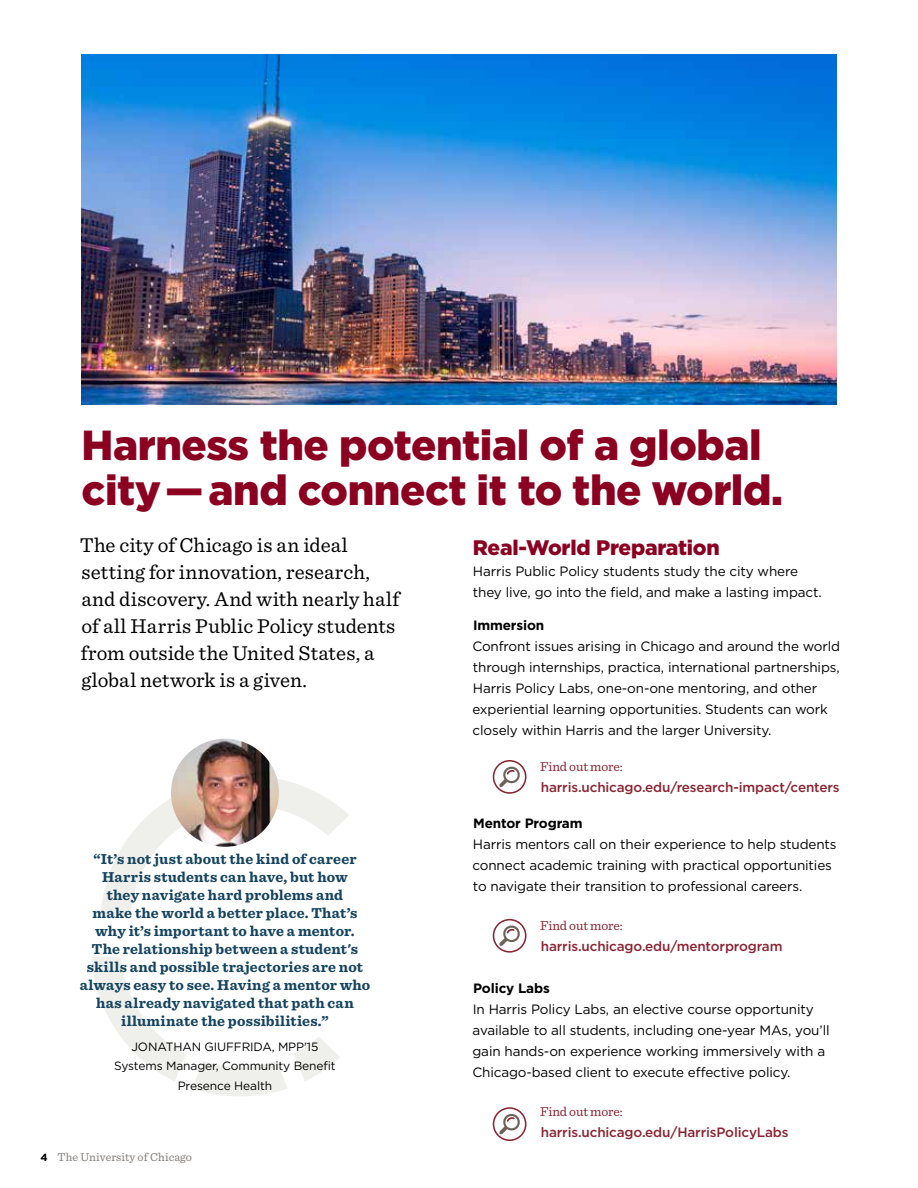
<style>
.page{position:relative;width:918px;height:1188px;background:#fff}
.page>*{position:absolute;margin:0;border:0;box-sizing:border-box;transform-origin:0 0}
.t1{font:900 42px/45px "Gotham";letter-spacing:-.01em;color:#8b0021}
.t2{font:21px/27px "Sentinel";letter-spacing:.005em;color:#000}
.t3{font:900 21px "Gotham";letter-spacing:-.01em;color:#8b0021}
.t4{font:700 15px/18px "Sentinel";letter-spacing:.015em;color:#14435f;text-align:center}
.t5{font:13.5px/21px "Gotham";letter-spacing:-.01em;color:#000}
.t6{font:500 13.5px "Gotham";letter-spacing:-.01em;color:#8a2432}
.t7{font:13.5px "Sentinel";letter-spacing:-.01em;color:#8a2432}
.t8{font:700 13.5px "Gotham";letter-spacing:-.01em;color:#000}
.t9{font:12px/19.5px "Gotham";letter-spacing:-.01em;color:#000;text-align:center}
.t10{font:12px "Sentinel";letter-spacing:.005em;color:#817b76}
.s1{font-family:"Gotham";font-weight:700;font-size:10.5px;color:#000}
</style>
<div class="page">
<img style="left:81px;top:54px;width:756px;height:351px">
<svg style="left:493px;top:760px;width:33px;height:34px"></svg>
<svg style="left:493px;top:919px;width:33px;height:34px"></svg>
<svg style="left:493px;top:1107px;width:33px;height:34px"></svg>
<svg style="left:192px;top:1037px;width:148px;height:59px"></svg>
<svg style="left:92px;top:957px;width:94px;height:124px"></svg>
<svg style="left:101px;top:776px;width:248px;height:139px"></svg>
<img style="left:171px;top:739px;width:108px;height:108px;border-radius:54px">
<h1 class="t1" style="left:82px;top:422px;width:703px">Harness the potential of a global city—and connect it to the world.</h1>
<h2 class="t2" style="left:80px;top:530px;width:321px">The city of Chicago is an ideal setting for innovation, research, and discovery. And with nearly half of all Harris Public Policy students from outside the United States, a global network is a given.</h2>
<h2 class="t3" style="left:473px;top:533px;width:248px">Real-World Preparation</h2>
<p class="t5" style="left:473px;top:560px;width:350px">Harris Public Policy students study the city where they live, go into the field, and make a lasting impact.</p>
<p class="t8" style="left:473px;top:616px;width:73px">Immersion</p>
<p class="t5" style="left:472px;top:635px;width:369px">Confront issues arising in Chicago and around the world through internships, practica, international partnerships, Harris Policy Labs, one-on-one mentoring, and other experiential learning opportunities. Students can work closely within Harris and the larger University.</p>
<p class="t7" style="left:540px;top:756px;width:84px">Find out more:</p>
<p class="t6" style="left:541px;top:778px;width:300px">harris.uchicago.edu/research-impact/centers</p>
<p class="t8" style="left:473px;top:814px;width:111px">Mentor Program</p>
<p class="t5" style="left:473px;top:833px;width:366px">Harris mentors call on their experience to help students connect academic training with practical opportunities to navigate their transition to professional careers.</p>
<p class="t7" style="left:540px;top:915px;width:84px">Find out more:</p>
<p class="t6" style="left:541px;top:937px;width:243px">harris.uchicago.edu/mentorprogram</p>
<p class="t8" style="left:473px;top:979px;width:78px">Policy Labs</p>
<p class="t5" style="left:472px;top:998px;width:359px">In Harris Policy Labs, an elective course opportunity available to all students, including one-year MAs, you’ll gain hands-on experience working immersively with a Chicago-based client to execute effective policy.</p>
<p class="t7" style="left:540px;top:1101px;width:84px">Find out more:</p>
<p class="t6" style="left:541px;top:1123px;width:249px">harris.uchicago.edu/HarrisPolicyLabs</p>
<p class="t4" style="left:80px;top:849px;width:292px">“It’s not just about the kind of career Harris students can have, but how<br>they navigate hard problems and<br>make the world a better place. That’s why it’s important to have a mentor.<br>The relationship between a student's skills and possible trajectories are not always easy to see. Having a mentor who has already navigated that path can illuminate the possibilities.”</p>
<p class="t9" style="left:114px;top:1037px;width:223px">JONATHAN GIUFFRIDA, MPP'15<br>Systems Manager, Community Benefit<br>Presence Health</p>
<p class="t10" style="left:40px;top:1148px;width:153px"><span class="s1">4</span> The University of Chicago</p>
</div>
